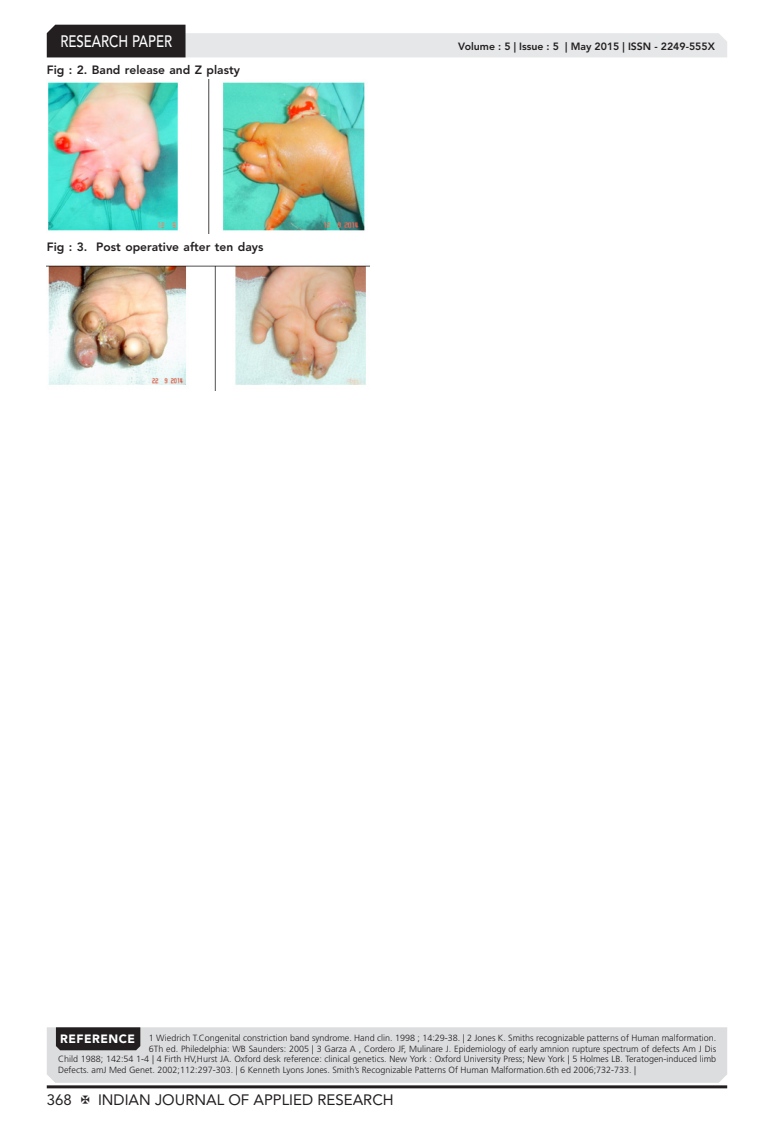
<style>
.page{position:relative;width:774px;height:1136px;background:#fff}
.page>*{position:absolute;margin:0;border:0;box-sizing:border-box;transform-origin:0 0}
.t1{font:500 16.5px "Avenir LT Std";color:#fff;scale:.8 1}
.t2{font:15px "Avenir LT Std";color:#231f20}
.IJAR_Bold{font:800 12px "Avenir LT Std";color:#231f20}
.t3{font:900 12px "Avenir LT Std";letter-spacing:.04em;color:#fff}
.t4{font:800 10.5px "Avenir LT Std";color:#231f20}
.IJAR_Reference{font:300 9px "Frutiger LT Std";color:#231f20}
</style>
<div class="page">
<hr style="left:47px;top:1085px;width:680px;height:3px;background:#231f20">
<svg style="left:47px;top:25px;width:680px;height:32px"></svg>
<img style="left:48px;top:80px;width:317px;height:153px">
<img style="left:47px;top:265px;width:322px;height:125px">
<div style="left:47px;top:1027px;width:680px;height:55px;background:#dcdddf"></div>
<div style="left:56px;top:1027px;width:84px;height:23px;background:#231f20"></div>
<h1 class="t1" style="left:60px;top:32px;width:141px">RESEARCH PAPER</h1>
<p class="IJAR_Bold" style="left:47px;top:63px;width:195px">Fig : 2. Band release and Z plasty</p>
<p class="IJAR_Bold" style="left:47px;top:239px;width:218px">Fig : 3. Post operative after ten days</p>
<p class="t4" style="left:458px;top:41px;width:258px">Volume : 5 | Issue : 5 | May 2015 | ISSN - 2249-555X</p>
<p class="t3" style="left:60px;top:1031px;width:76px">REFERENCE</p>
<p class="IJAR_Reference" style="left:149px;top:1032px;width:569px">1 Wiedrich T.Congenital constriction band syndrome. Hand clin. 1998 ; 14:29-38. | 2 Jones K. Smiths recognizable patterns of Human malformation.</p>
<p class="IJAR_Reference" style="left:149px;top:1043px;width:569px">6Th ed. Philedelphia: WB Saunders: 2005 | 3 Garza A , Cordero JF, Mulinare J. Epidemiology of early amnion rupture spectrum of defects Am J Dis</p>
<p class="IJAR_Reference" style="left:58px;top:1053px;width:660px">Child 1988; 142:54 1-4 | 4 Firth HV,Hurst JA. Oxford desk reference: clinical genetics. New York : Oxford University Press; New York | 5 Holmes LB. Teratogen-induced limb</p>
<p class="IJAR_Reference" style="left:58px;top:1064px;width:579px">Defects. amJ Med Genet. 2002;112:297-303. | 6 Kenneth Lyons Jones. Smith’s Recognizable Patterns Of Human Malformation.6th ed 2006;732-733. |</p>
<p class="t2" style="left:47px;top:1090px;width:27px">368</p>
<p class="t2" style="left:98px;top:1090px;width:297px">INDIAN JOURNAL OF APPLIED RESEARCH</p>
</div>
